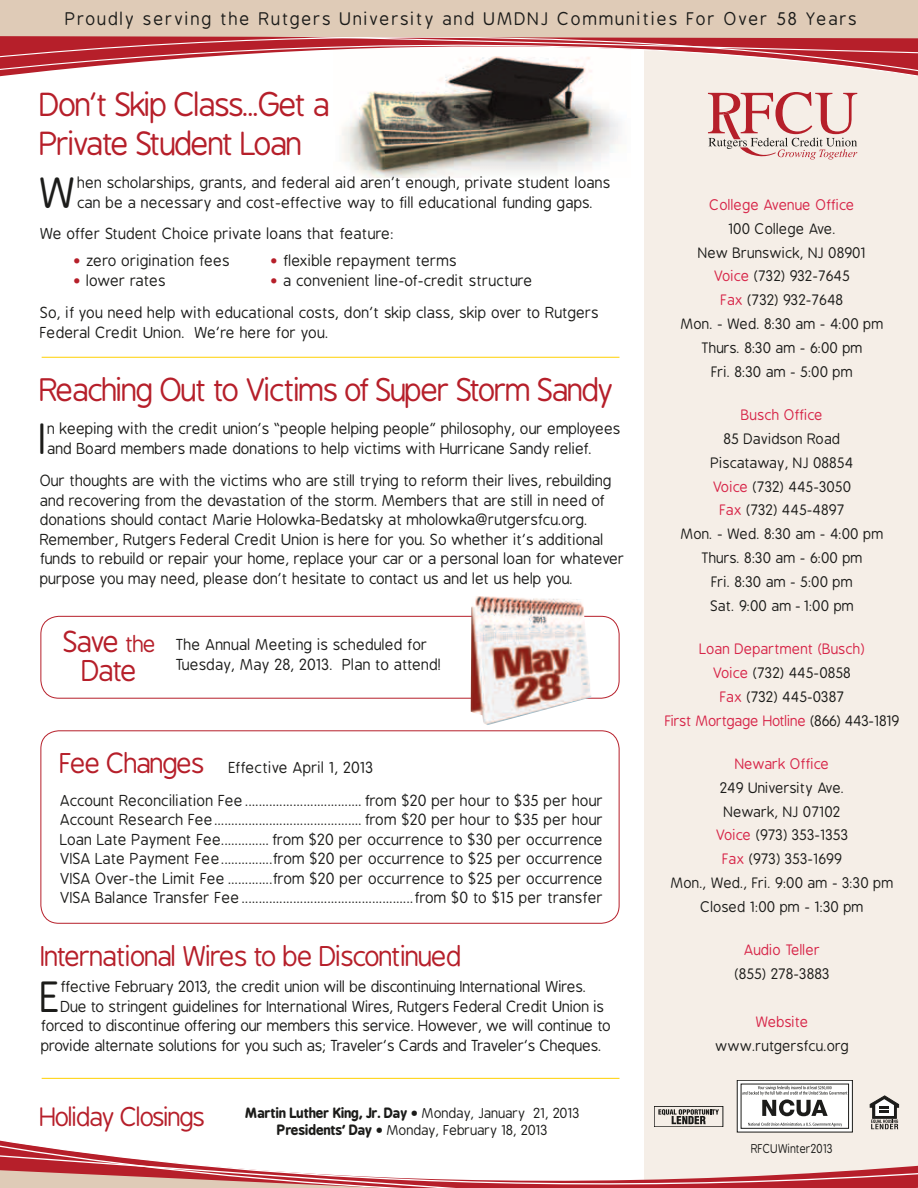
<style>
.page{position:relative;width:918px;height:1188px;background:#fff}
.page>*{position:absolute;margin:0;border:0;box-sizing:border-box;transform-origin:0 0}
.t1{font:41.25px "B Preplay";color:#1c1c1a}
.t2{font:31.5px/39.8px "B Preplay";letter-spacing:-.06em;color:#b61f2a}
.t3{font:30.75px "B Preplay";letter-spacing:-.06em;color:#b61f2a}
.t4{font:28.35px/28.3px "B Preplay";letter-spacing:-.06em;color:#b61f2a;text-align:center}
.t5{font:27px "B Preplay";letter-spacing:-.05em;color:#b61f2a}
.t6{font:25.05px "B Preplay";letter-spacing:-.06em;color:#b61f2a}
.t7{font:17.25px "B Preplay";letter-spacing:.1em;color:#1c1c1a}
.t8{font:15px/19.5px "B Preplay";letter-spacing:-.01em;color:#1c1c1a}
.t9{font:14.25px/23.9px "B Preplay";color:#1c1c1a;text-align:center}
.t10{font:14.25px/23.9px "B Preplay";color:#d72548;text-align:center}
.t11{font:13.5px/17.2px "B Preplay";letter-spacing:-.01em;color:#1c1c1a;text-align:center}
.t12{font:12px "B Preplay";color:#1c1c1a;scale:.91 1}
.s1{color:#b61f2a}
.s2{font-size:22.05px}
.s3{font-size:27px;color:#b61f2a}
.s4{font-weight:700}
.s5{color:#d72548}
.s6{color:#1c1c1a}
</style>
<div class="page">
<img style="left:342px;top:143px;width:277px;height:35px">
<div style="left:644px;top:41px;width:274px;height:1147px;background:#f5eee7"></div>
<svg style="left:342px;top:129px;width:278px;height:14px;background:#898274"></svg>
<svg style="left:0;top:38px;width:918px;height:91px"></svg>
<div style="left:0;top:0;width:918px;height:38px;background:#dfcbb7"></div>
<svg style="left:0;top:1077px;width:900px;height:69px"></svg>
<svg style="left:0;top:1146px;width:918px;height:42px"></svg>
<div style="left:40px;top:616px;width:580px;height:83px;border:1px solid #b61f2a;border-radius:18px"></div>
<div style="left:40px;top:730px;width:580px;height:194px;border:1px solid #b61f2a;border-radius:18px"></div>
<img style="left:471px;top:596px;width:121px;height:129px">
<svg style="left:739px;top:1082px;width:112px;height:48px"></svg>
<div style="left:737px;top:1080px;width:116px;height:52px;border:1px solid #1c1c1a"></div>
<div style="left:741px;top:1084px;width:108px;height:45px;border:1px solid #1c1c1a"></div>
<svg style="left:748px;top:1123px;width:94px;height:3px"></svg>
<svg style="left:742px;top:1086px;width:105px;height:30px;background:#c7c7c6"></svg>
<svg style="left:870px;top:1095px;width:29px;height:34px"></svg>
<svg style="left:658px;top:1109px;width:61px;height:15px"></svg>
<div style="left:654px;top:1106px;width:69px;height:21px;border:1px solid #1c1c1a"></div>
<svg style="left:708px;top:92px;width:149px;height:67px"></svg>
<hr style="left:42px;top:1078px;width:578px;height:1px;background:#ffd000">
<hr style="left:42px;top:357px;width:578px;height:1px;background:#ffd000">
<p class="t7" style="left:66px;top:10px;width:793px">Proudly serving the Rutgers University and UMDNJ Communities For Over 58 Years</p>
<h2 class="t2" style="left:40px;top:86px;width:293px">Don’t Skip Class…Get a<br>Private Student Loan</h2>
<h1 class="t1" style="left:40px;top:171px;width:39px">W</h1>
<p class="t8" style="left:78px;top:174px;width:535px">hen scholarships, grants, and federal aid aren’t enough, private student loans can be a necessary and cost-effective way to fill educational funding gaps.</p>
<p class="t8" style="left:40px;top:224px;width:355px">We offer Student Choice private loans that feature:</p>
<p class="t8" style="left:73px;top:252px;width:159px"><span class="s1">•</span> zero origination fees</p>
<p class="t8" style="left:271px;top:252px;width:188px"><span class="s1">•</span> flexible repayment terms</p>
<p class="t8" style="left:73px;top:271px;width:94px"><span class="s1">•</span> lower rates</p>
<p class="t8" style="left:40px;top:265px;width:560px;line-height:32.2px;text-indent:230px"><span class="s1">•</span> a convenient line-of-credit structure<br>So, if you need help with educational costs, don’t skip class, skip over to Rutgers</p>
<p class="t8" style="left:40px;top:323px;width:290px">Federal Credit Union. We’re here for you.</p>
<h3 class="t3" style="left:40px;top:374px;width:576px">Reaching Out to Victims of Super Storm Sandy</h3>
<h1 class="t1" style="left:40px;top:417px;width:9px">I</h1>
<p class="t8" style="left:48px;top:420px;width:575px">n keeping with the credit union’s “people helping people” philosophy, our employees and Board members made donations to help victims with Hurricane Sandy relief.</p>
<p class="t8" style="left:41px;top:472px;width:586px">Our thoughts are with the victims who are still trying to reform their lives, rebuilding and recovering from the devastation of the storm. Members that are still in need of donations should contact Marie Holowka-Bedatsky at mholowka@rutgersfcu.org.<br>Remember, Rutgers Federal Credit Union is here for you. So whether it’s additional funds to rebuild or repair your home, replace your car or a personal loan for whatever purpose you may need, please don’t hesitate to contact us and let us help you.</p>
<h3 class="t4" style="left:64px;top:629px;width:95px">Save <span class="s2">the<br></span>Date</h3>
<p class="t8" style="left:176px;top:636px;width:267px">The Annual Meeting is scheduled for<br>Tuesday, May 28, 2013. Plan to attend!</p>
<p class="t8" style="left:60px;top:758px;width:315px"><span class="s3">Fee Changes</span> Effective April 1, 2013</p>
<p class="t8" style="left:60px;top:791px;width:185px">Account Reconciliation Fee</p>
<p class="t8" style="left:365px;top:791px;width:240px">from $20 per hour to $35 per hour</p>
<p class="t8" style="left:60px;top:811px;width:155px">Account Research Fee</p>
<p class="t8" style="left:365px;top:811px;width:240px">from $20 per hour to $35 per hour</p>
<p class="t8" style="left:60px;top:830px;width:163px">Loan Late Payment Fee</p>
<p class="t8" style="left:273px;top:830px;width:332px">from $20 per occurrence to $30 per occurrence</p>
<p class="t8" style="left:60px;top:850px;width:161px">VISA Late Payment Fee</p>
<p class="t8" style="left:273px;top:850px;width:332px">from $20 per occurrence to $25 per occurrence</p>
<p class="t8" style="left:60px;top:869px;width:167px">VISA Over-the Limit Fee</p>
<p class="t8" style="left:273px;top:869px;width:332px">from $20 per occurrence to $25 per occurrence</p>
<p class="t8" style="left:60px;top:889px;width:181px">VISA Balance Transfer Fee</p>
<p class="t8" style="left:415px;top:889px;width:190px">from $0 to $15 per transfer</p>
<h3 class="t5" style="left:42px;top:942px;width:423px">International Wires to be Discontinued</h3>
<h1 class="t1" style="left:42px;top:975px;width:22px">E</h1>
<p class="t8" style="left:61px;top:978px;width:527px">ffective February 2013, the credit union will be discontinuing International Wires.</p>
<p class="t8" style="left:61px;top:997px;width:545px">Due to stringent guidelines for International Wires, Rutgers Federal Credit Union is</p>
<p class="t8" style="left:42px;top:1017px;width:572px">forced to discontinue offering our members this service. However, we will continue to</p>
<p class="t8" style="left:42px;top:1036px;width:562px">provide alternate solutions for you such as; Traveler’s Cards and Traveler’s Cheques.</p>
<h3 class="t6" style="left:41px;top:1103px;width:167px">Holiday Closings</h3>
<p class="t11" style="left:245px;top:1105px;width:337px"><span class="s4">Martin Luther King, Jr. Day •</span> Monday, January 21, 2013<br><span class="s4">Presidents’ Day •</span> Monday, February 18, 2013</p>
<p class="t10" style="left:710px;top:193px;width:147px">College Avenue Office</p>
<p class="t9" style="left:681px;top:217px;width:204px">100 College Ave.<br>New Brunswick, NJ 08901<br><span class="s5">Voice</span> (732) 932-7645<br><span class="s5">Fax</span> (732) 932-7648<br>Mon. - Wed. 8:30 am - 4:00 pm<br>Thurs. 8:30 am - 6:00 pm<br>Fri. 8:30 am - 5:00 pm</p>
<p class="t10" style="left:742px;top:403px;width:83px">Busch Office</p>
<p class="t9" style="left:681px;top:427px;width:204px">85 Davidson Road<br>Piscataway, NJ 08854<br><span class="s5">Voice</span> (732) 445-3050<br><span class="s5">Fax</span> (732) 445-4897<br>Mon. - Wed. 8:30 am - 4:00 pm<br>Thurs. 8:30 am - 6:00 pm<br>Fri. 8:30 am - 5:00 pm<br>Sat. 9:00 am - 1:00 pm</p>
<p class="t10" style="left:665px;top:638px;width:236px">Loan Department (Busch)<br>Voice <span class="s6">(732) 445-0858<br></span>Fax <span class="s6">(732) 445-0387<br></span>First Mortgage Hotline <span class="s6">(866) 443-1819</span></p>
<p class="t10" style="left:735px;top:752px;width:96px">Newark Office</p>
<p class="t9" style="left:671px;top:776px;width:224px">249 University Ave.<br>Newark, NJ 07102<br><span class="s5">Voice</span> (973) 353-1353<br><span class="s5">Fax</span> (973) 353-1699<br>Mon., Wed., Fri. 9:00 am - 3:30 pm<br>Closed 1:00 pm - 1:30 pm</p>
<p class="t10" style="left:744px;top:939px;width:78px">Audio Teller</p>
<p class="t9" style="left:735px;top:963px;width:97px">(855) 278-3883</p>
<p class="t10" style="left:756px;top:1010px;width:54px">Website</p>
<p class="t9" style="left:716px;top:1034px;width:135px">www.rutgersfcu.org</p>
<p class="t12" style="left:752px;top:1142px;width:91px">RFCUWinter2013</p>
</div>
